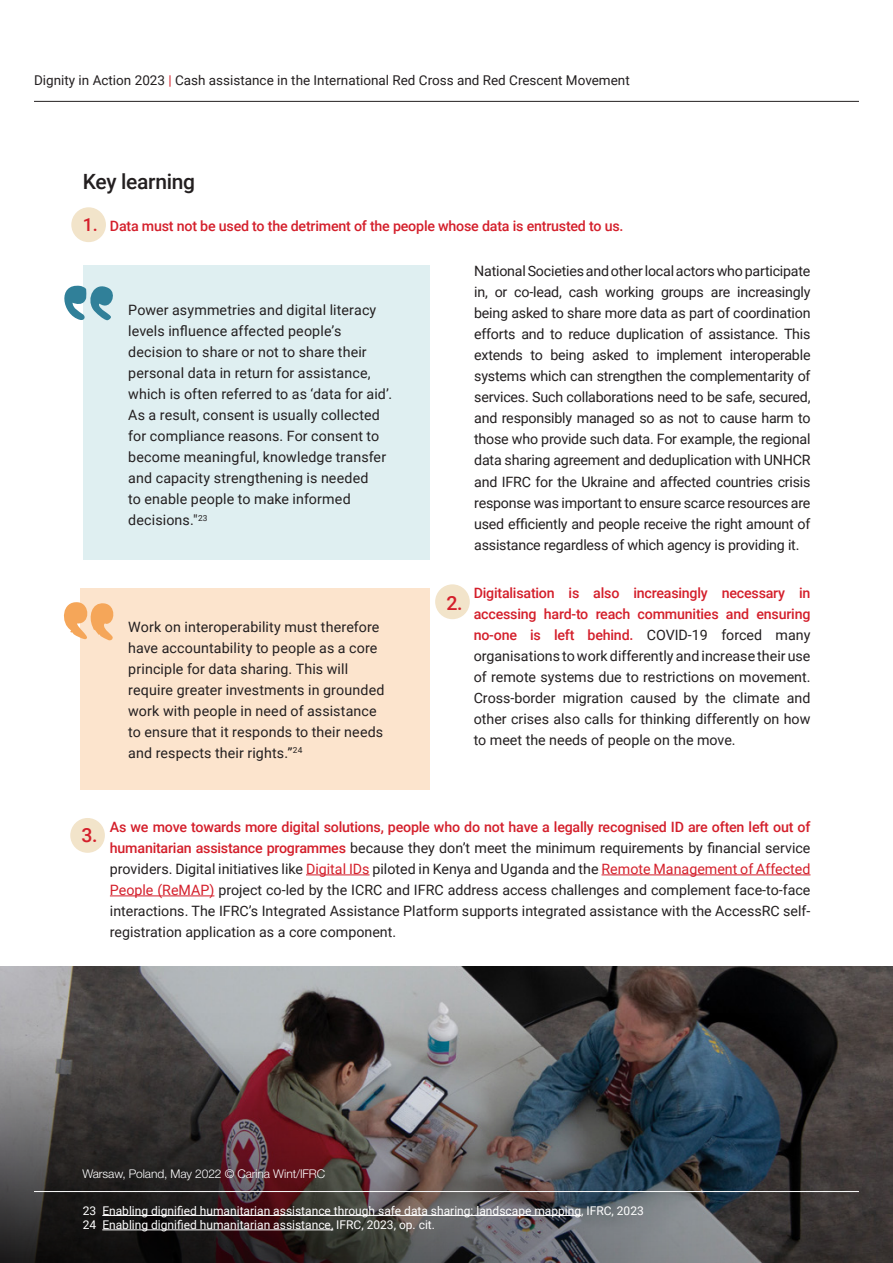
<style>
.page{position:relative;width:893px;height:1263px;background:#fff}
.page>*{position:absolute;margin:0;border:0;box-sizing:border-box;transform-origin:0 0}
._9_Body_Text_Left{font:500 21px "Roboto";letter-spacing:-.015em;color:#231f20}
._9_Body_Text_Left-2{font:500 19.5px "Roboto";color:#d41f2b}
._9_Body_Text_Left-3{font:14.25px/21px "Roboto";color:#231f20;text-align:justify}
.Caption_1{font:14.25px/21px "Roboto";letter-spacing:.01em;color:#231f20}
.t1{font:500 14.25px "Roboto";letter-spacing:-.015em;color:#d41f2b}
.t2{font:13.5px "Roboto";color:#231f20}
.t3{font:12px "Roboto";color:#fff}
.t4{font:300 12px "Helvetica Neue LT Pro";letter-spacing:-.01em;color:#fff}
.s1{color:#d41f2b}
.s2{font-size:18px}
.s3{font-weight:500;font-size:18px;color:#d41f2b}
.s4{font-weight:500;color:#d41f2b}
</style>
<div class="page">
<hr style="left:34px;top:101px;width:825px;height:1px;background:#231f20">
<img style="left:0;top:967px;width:893px;height:46px">
<img style="left:0;top:1013px;width:893px;height:250px">
<div style="left:71px;top:207px;width:35px;height:35px;background:#f2e4ca;border-radius:50%"></div>
<div style="left:83px;top:266px;width:346px;height:294px;background:#dfeff1"></div>
<div style="left:80px;top:587px;width:349px;height:202px;background:#fce4cd"></div>
<hr style="left:306px;top:874px;width:64px;height:1px;background:#d41f2b">
<hr style="left:601px;top:874px;width:209px;height:1px;background:#d41f2b">
<hr style="left:110px;top:895px;width:104px;height:1px;background:#d41f2b">
<hr style="left:102px;top:1215px;width:479px;height:1px;background:#fff">
<hr style="left:102px;top:1229px;width:231px;height:1px;background:#fff">
<svg style="left:63px;top:602px;width:51px;height:39px"></svg>
<hr style="left:34px;top:1191px;width:825px;height:1px;background:#fff">
<svg style="left:64px;top:285px;width:49px;height:36px"></svg>
<div style="left:435px;top:584px;width:35px;height:35px;background:#f2e4ca;border-radius:50%"></div>
<div style="left:70px;top:818px;width:35px;height:35px;background:#f2e4ca;border-radius:50%"></div>
<p class="t2" style="left:34px;top:70px;width:597px">Dignity in Action 2023 <span class="s1">|</span> Cash assistance in the International Red Cross and Red Crescent Movement</p>
<p class="_9_Body_Text_Left" style="left:83px;top:166px;width:114px">Key learning</p>
<p class="t1" style="left:83px;top:216px;width:542px"><span class="s2">1.</span> Data must not be used to the detriment of the people whose data is entrusted to us.</p>
<p class="Caption_1" style="left:128px;top:299px;width:265px">Power asymmetries and digital literacy levels influence affected people’s decision to share or not to share their personal data in return for assistance, which is often referred to as ‘data for aid’.<br>As a result, consent is usually collected for compliance reasons. For consent to become meaningful, knowledge transfer and capacity strengthening is needed<br>to enable people to make informed decisions."<sup>23</sup></p>
<p class="Caption_1" style="left:128px;top:616px;width:258px">Work on interoperability must therefore have accountability to people as a core principle for data sharing. This will require greater investments in grounded work with people in need of assistance to ensure that it responds to their needs and respects their rights.”<sup>24</sup></p>
<p class="_9_Body_Text_Left-3" style="left:474px;top:260px;width:338px">National Societies and other local actors who participate in, or co-lead, cash working groups are increasingly being asked to share more data as part of coordination efforts and to reduce duplication of assistance. This extends to being asked to implement interoperable systems which can strengthen the complementarity of services. Such collaborations need to be safe, secured, and responsibly managed so as not to cause harm to those who provide such data. For example, the regional data sharing agreement and deduplication with UNHCR and IFRC for the Ukraine and affected countries crisis response was important to ensure scarce resources are used efficiently and people receive the right amount of assistance regardless of which agency is providing it.</p>
<p class="_9_Body_Text_Left-3" style="left:474px;top:582px;width:338px;text-indent:-27px"><span class="s3">2.</span> <span class="s4">Digitalisation is also increasingly necessary in accessing hard-to reach communities and ensuring no-one is left behind.</span> COVID-19 forced many organisations to work differently and increase their use of remote systems due to restrictions on movement.<br>Cross-border migration caused by the climate and other crises also calls for thinking differently on how to meet the needs of people on the move.</p>
<p class="_9_Body_Text_Left-2" style="left:446px;top:589px;width:18px">2.</p>
<p class="_9_Body_Text_Left-3" style="left:110px;top:816px;width:702px;text-indent:-27px"><span class="s3">3.</span> <span class="s4">As we move towards more digital solutions, people who do not have a legally recognised ID are often left out of humanitarian assistance programmes</span> because they don’t meet the minimum requirements by financial service providers. Digital initiatives like <span class="s1">Digital IDs</span> piloted in Kenya and Uganda and the <span class="s1">Remote Management of Affected People (ReMAP)</span> project co-led by the ICRC and IFRC address access challenges and complement face-to-face interactions. The IFRC’s Integrated Assistance Platform supports integrated assistance with the AccessRC self&shy;registration application as a core component.</p>
<p class="_9_Body_Text_Left-2" style="left:81px;top:821px;width:18px">3.</p>
<p class="t4" style="left:82px;top:1166px;width:244px">Warsaw, Poland, May 2022 © Carina Wint/IFRC</p>
<p class="t3" style="left:83px;top:1202px;width:562px">23 Enabling dignified humanitarian assistance through safe data sharing: landscape mapping, IFRC, 2023</p>
<p class="t3" style="left:83px;top:1216px;width:354px">24 Enabling dignified humanitarian assistance, IFRC, 2023, op. cit.</p>
</div>
